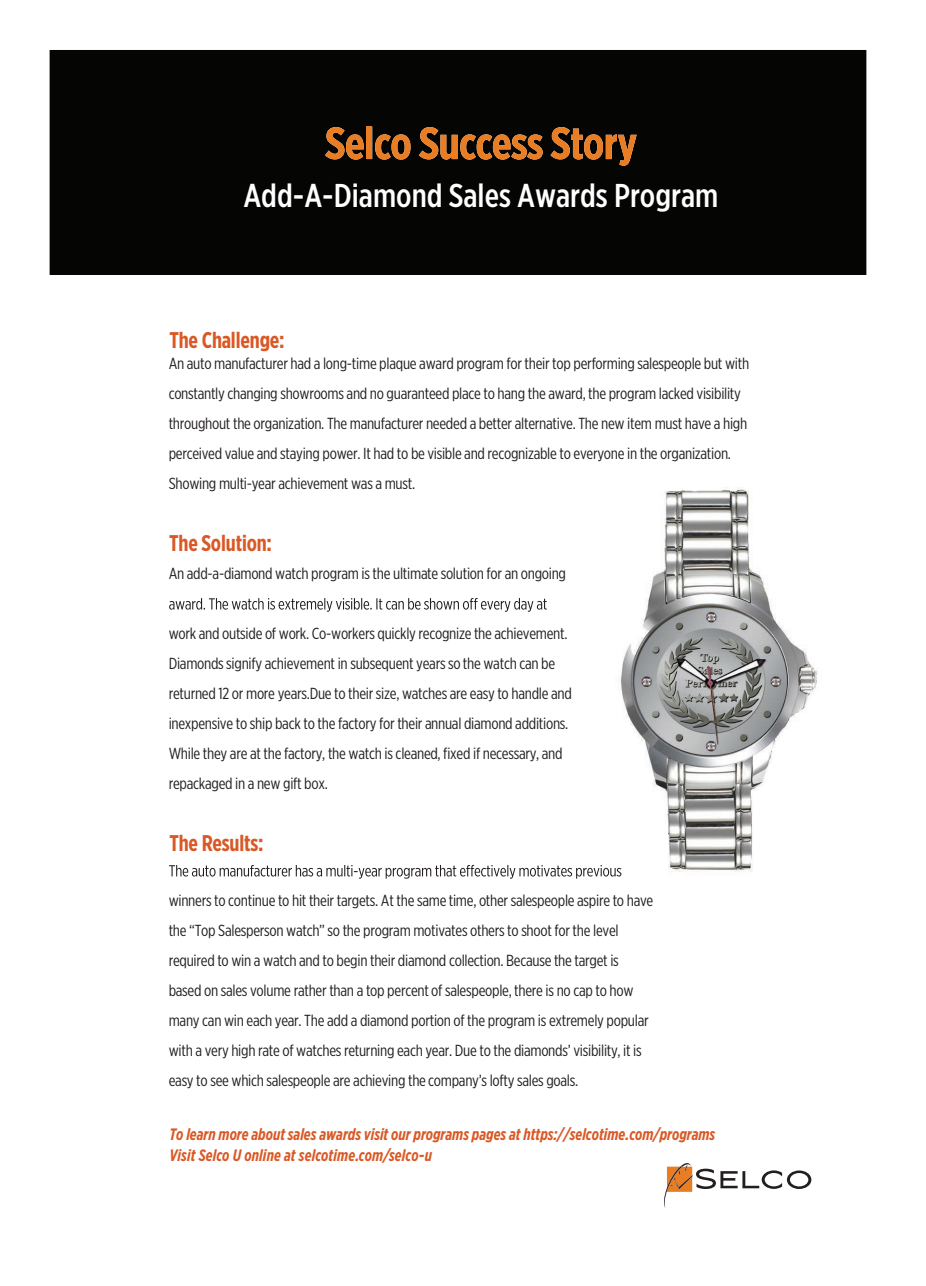
<style>
.page{position:relative;width:926px;height:1286px;background:#fff}
.page>*{position:absolute;margin:0;border:0;box-sizing:border-box;transform-origin:0 0}
.t1{font:500 33px "Gotham X Narrow";color:#fff}
.t2{font:700 22.6px "Gotham X Narrow";letter-spacing:-.01em;color:#d95926;scale:.95 1}
.t3{font:italic 700 16.6px/20.4px "Gotham X Narrow";color:#d95926;scale:.95 1}
.t4{font:16px/30px "Gotham X Narrow";letter-spacing:-.015em;color:#231f20}
</style>
<div class="page">
<div style="left:50px;top:50px;width:816px;height:225px;background:#050504"></div>
<img style="left:620px;top:488px;width:198px;height:387px">
<svg style="left:664px;top:1163px;width:147px;height:45px"></svg>
<svg style="left:325px;top:127px;width:39px;height:33px"></svg>
<div style="left:366px;top:127px;width:6px;height:32px;background:#ea7d22"></div>
<svg style="left:375px;top:134px;width:36px;height:26px"></svg>
<svg style="left:419px;top:127px;width:124px;height:33px"></svg>
<svg style="left:550px;top:127px;width:87px;height:39px"></svg>
<svg style="left:169px;top:598px;width:378px;height:14px"></svg>
<svg style="left:169px;top:865px;width:452px;height:14px"></svg>
<h1 class="t1" style="left:243px;top:175px;width:477px">Add-A-Diamond Sales Awards Program</h1>
<h2 class="t2" style="left:169px;top:326px;width:123px">The Challenge:</h2>
<p class="t4" style="left:169px;top:348px;width:582px">An auto manufacturer had a long-time plaque award program for their top performing salespeople but with constantly changing showrooms and no guaranteed place to hang the award, the program lacked visibility throughout the organization. The manufacturer needed a better alternative. The new item must have a high perceived value and staying power. It had to be visible and recognizable to everyone in the organization.<br>Showing multi-year achievement was a must.</p>
<h2 class="t2" style="left:169px;top:530px;width:110px">The Solution:</h2>
<p class="t4" style="left:169px;top:559px;width:399px">An add-a-diamond watch program is the ultimate solution for an ongoing</p>
<p class="t4" style="left:169px;top:619px;width:405px">work and outside of work. Co-workers quickly recognize the achievement.<br>Diamonds signify achievement in subsequent years so the watch can be returned 12 or more years.Due to their size, watches are easy to handle and inexpensive to ship back to the factory for their annual diamond additions.<br>While they are at the factory, the watch is cleaned, fixed if necessary, and repackaged in a new gift box.</p>
<h2 class="t2" style="left:169px;top:829px;width:100px">The Results:</h2>
<p class="t4" style="left:169px;top:886px;width:486px">winners to continue to hit their targets. At the same time, other salespeople aspire to have the “Top Salesperson watch” so the program motivates others to shoot for the level required to win a watch and to begin their diamond collection. Because the target is based on sales volume rather than a top percent of salespeople, there is no cap to how many can win each year. The add a diamond portion of the program is extremely popular with a very high rate of watches returning each year. Due to the diamonds’ visibility, it is easy to see which salespeople are achieving the company’s lofty sales goals.</p>
<p class="t3" style="left:169px;top:1124px;width:576px">To learn more about sales awards visit our programs pages at https://selcotime.com/programs<br>Visit Selco U online at selcotime.com/selco-u</p>
</div>
